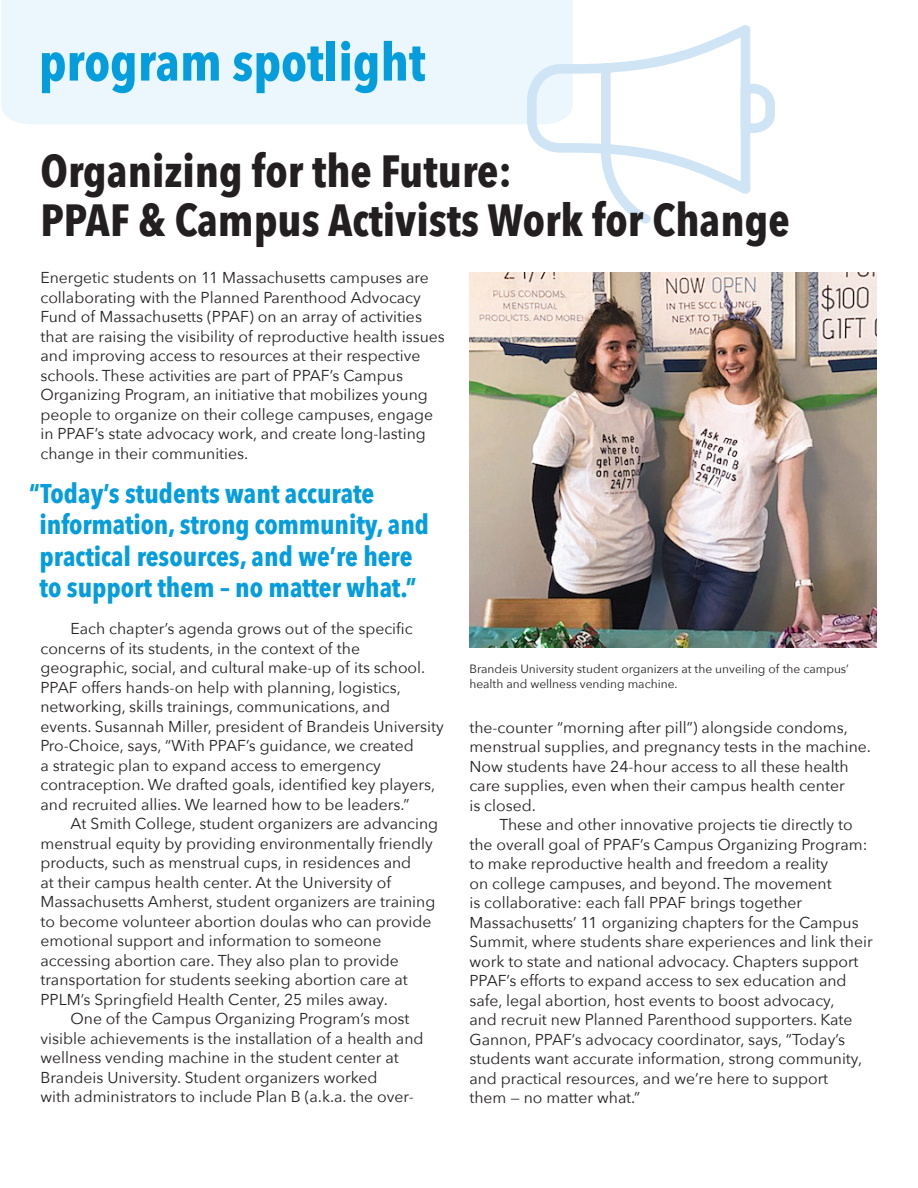
<style>
.page{position:relative;width:918px;height:1188px;background:#fff}
.page>*{position:absolute;margin:0;border:0;box-sizing:border-box;transform-origin:0 0}
.t1{font:700 52.5px "Avenir Next Condensed";color:#069ddc}
.t2{font:700 45px "Avenir Next Condensed";color:#231f20}
.t3{font:700 27px/31.5px "Avenir Next Condensed";color:#069ddc}
.t4{font:15.75px/19.5px "Avenir Next";color:#231f20}
.t5{font:12px/15px "Avenir Next";color:#231f20}
</style>
<div class="page">
<div style="left:1px;top:0;width:572px;height:124px;background:#ebf7fc"></div>
<img style="left:469px;top:273px;width:408px;height:375px">
<svg style="left:522px;top:15px;width:253px;height:209px"></svg>
<p class="t1" style="left:39px;top:30px;width:388px">program spotlight</p>
<p class="t2" style="left:40px;top:143px;width:473px">Organizing for the Future:</p>
<p class="t2" style="left:40px;top:193px;width:751px">PPAF &amp; Campus Activists Work for Change</p>
<p class="t4" style="left:40px;top:267px;width:406px">Energetic students on 11 Massachusetts campuses are collaborating with the Planned Parenthood Advocacy Fund of Massachusetts (PPAF) on an array of activities that are raising the visibility of reproductive health issues and improving access to resources at their respective schools. These activities are part of PPAF’s Campus Organizing Program, an initiative that mobilizes young people to organize on their college campuses, engage in PPAF’s state advocacy work, and create long-lasting change in their communities.</p>
<p class="t3" style="left:40px;top:477px;width:391px;text-indent:-11px">“Today’s students want accurate information, strong community, and practical resources, and we’re here</p>
<p class="t3" style="left:40px;top:572px;width:378px">to support them – no matter what.”</p>
<p class="t4" style="left:40px;top:618px;width:405px;text-indent:30px">Each chapter’s agenda grows out of the specific concerns of its students, in the context of the geographic, social, and cultural make-up of its school.<br>PPAF offers hands-on help with planning, logistics, networking, skills trainings, communications, and events. Susannah Miller, president of Brandeis University Pro-Choice, says, “With PPAF’s guidance, we created<br>a strategic plan to expand access to emergency contraception. We drafted goals, identified key players, and recruited allies. We learned how to be leaders.”</p>
<p class="t4" style="left:40px;top:813px;width:399px;text-indent:30px">At Smith College, student organizers are advancing menstrual equity by providing environmentally friendly products, such as menstrual cups, in residences and<br>at their campus health center. At the University of Massachusetts Amherst, student organizers are training to become volunteer abortion doulas who can provide emotional support and information to someone accessing abortion care. They also plan to provide transportation for students seeking abortion care at PPLM’s Springfield Health Center, 25 miles away.</p>
<p class="t4" style="left:40px;top:1008px;width:385px;text-indent:30px">One of the Campus Organizing Program’s most visible achievements is the installation of a health and wellness vending machine in the student center at Brandeis University. Student organizers worked</p>
<p class="t4" style="left:40px;top:1086px;width:375px">with administrators to include Plan B (a.k.a. the over-</p>
<p class="t5" style="left:469px;top:660px;width:381px">Brandeis University student organizers at the unveiling of the campus’ health and wellness vending machine.</p>
<p class="t4" style="left:469px;top:717px;width:403px">the-counter “morning after pill”) alongside condoms, menstrual supplies, and pregnancy tests in the machine.<br>Now students have 24-hour access to all these health care supplies, even when their campus health center</p>
<p class="t4" style="left:469px;top:795px;width:68px">is closed.</p>
<p class="t4" style="left:469px;top:814px;width:405px;text-indent:30px">These and other innovative projects tie directly to the overall goal of PPAF’s Campus Organizing Program: to make reproductive health and freedom a reality<br>on college campuses, and beyond. The movement<br>is collaborative: each fall PPAF brings together Massachusetts’ 11 organizing chapters for the Campus Summit, where students share experiences and link their work to state and national advocacy. Chapters support PPAF’s efforts to expand access to sex education and safe, legal abortion, host events to boost advocacy,<br>and recruit new Planned Parenthood supporters. Kate Gannon, PPAF’s advocacy coordinator, says, “Today’s students want accurate information, strong community, and practical resources, and we’re here to support</p>
<p class="t4" style="left:469px;top:1087px;width:172px">them — no matter what.”</p>
</div>
